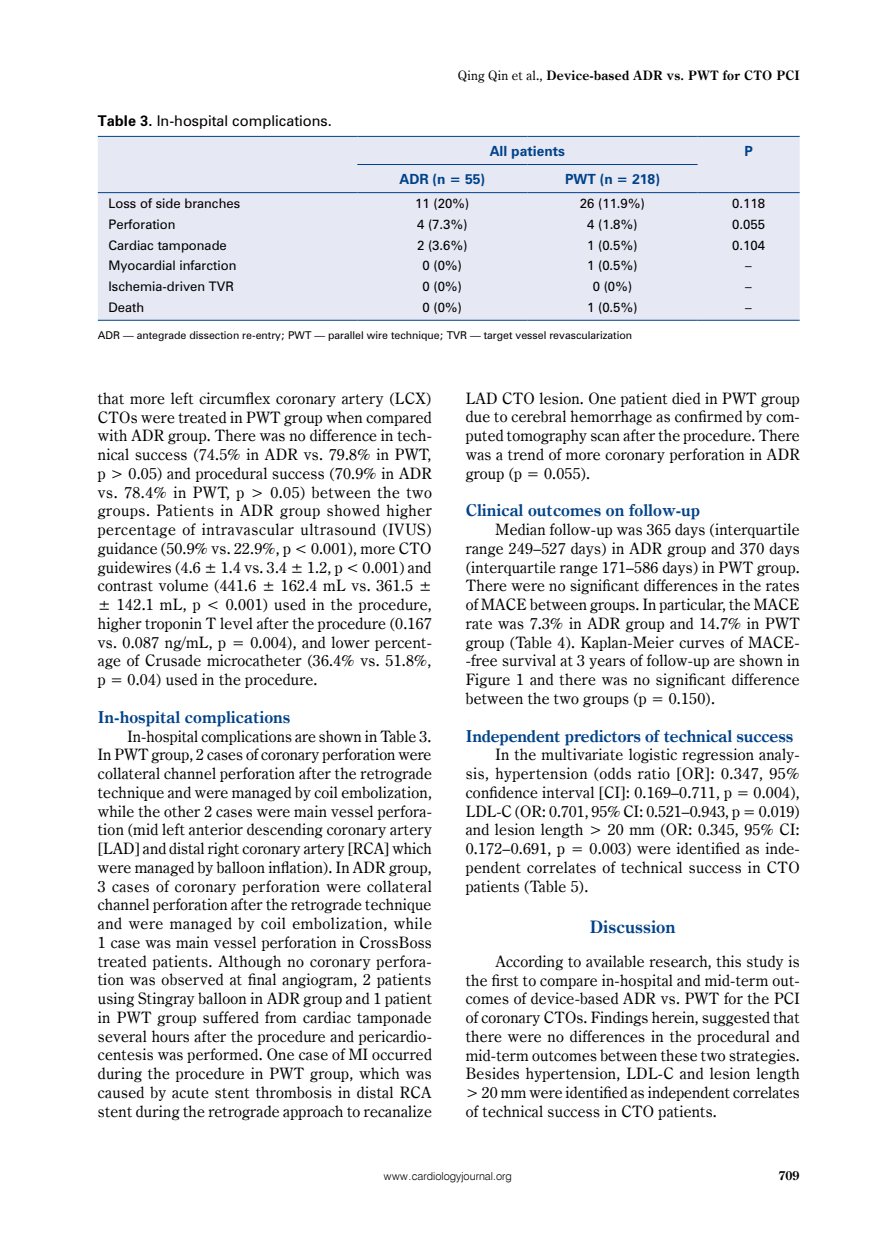
<style>
.page{position:relative;width:872px;height:1234px;background:#fff}
.page>*{position:absolute;margin:0;border:0;box-sizing:border-box;transform-origin:0 0}
.t1{font:700 17.25px "Century Oldst EU";color:#004289}
.t2{font:700 16.5px "Century Oldst EU";color:#004289}
.t3{font:15.75px/18.8px "Century Oldst EU";letter-spacing:.015em;color:#000;text-align:justify}
.t4{font:13.5px "Zurich PL";color:#000}
.t5{font:700 13.05px "Century Oldst EU";letter-spacing:.015em;color:#000}
.t6{font:700 12.75px "Zurich PL";color:#004289}
.t7{font:700 12.75px "Century Oldst EU";color:#000}
.t8{font:12px "Zurich PL";color:#000}
.t9{font:10.95px "Swis 721 Lt EU";color:#000}
.t10{font:9.75px "Zurich PL";color:#000}
.s1{font-weight:700}
.s2{font-weight:400}
</style>
<div class="page">
<div style="left:98px;top:137px;width:701px;height:183px;background:#e6e8f4"></div>
<hr style="left:98px;top:320px;width:259px;height:1px;background:#004289">
<hr style="left:357px;top:320px;width:170px;height:1px;background:#004289">
<hr style="left:527px;top:320px;width:170px;height:1px;background:#004289">
<hr style="left:697px;top:320px;width:102px;height:1px;background:#004289">
<hr style="left:357px;top:192px;width:170px;height:1px;background:#004289">
<hr style="left:527px;top:192px;width:170px;height:1px;background:#004289">
<hr style="left:357px;top:136px;width:170px;height:1px;background:#004289">
<hr style="left:527px;top:136px;width:170px;height:1px;background:#004289">
<hr style="left:357px;top:164px;width:170px;height:1px;background:#004289">
<hr style="left:527px;top:164px;width:170px;height:1px;background:#004289">
<hr style="left:98px;top:136px;width:259px;height:1px;background:#004289">
<hr style="left:98px;top:192px;width:259px;height:1px;background:#004289">
<hr style="left:697px;top:136px;width:102px;height:1px;background:#004289">
<hr style="left:697px;top:192px;width:102px;height:1px;background:#004289">
<p class="t4" style="left:98px;top:111px;width:235px"><span class="s1">Table 3.</span> In-hospital complications.</p>
<p class="t5" style="left:458px;top:68px;width:343px"><span class="s2">Qing Qin et al.,</span> Device-based ADR vs. PWT for CTO PCI</p>
<p class="t6" style="left:490px;top:142px;width:77px">All patients</p>
<p class="t6" style="left:744px;top:142px;width:10px">P</p>
<p class="t6" style="left:399px;top:170px;width:87px">ADR (n = 55)</p>
<p class="t6" style="left:565px;top:170px;width:96px">PWT (n = 218)</p>
<p class="t8" style="left:108px;top:195px;width:133px">Loss of side branches</p>
<p class="t8" style="left:415px;top:195px;width:56px">11 (20%)</p>
<p class="t8" style="left:580px;top:195px;width:67px">26 (11.9%)</p>
<p class="t8" style="left:732px;top:195px;width:34px">0.118</p>
<p class="t8" style="left:108px;top:216px;width:69px">Perforation</p>
<p class="t8" style="left:417px;top:216px;width:52px">4 (7.3%)</p>
<p class="t8" style="left:587px;top:216px;width:52px">4 (1.8%)</p>
<p class="t8" style="left:732px;top:216px;width:34px">0.055</p>
<p class="t8" style="left:108px;top:237px;width:120px">Cardiac tamponade</p>
<p class="t8" style="left:417px;top:237px;width:52px">2 (3.6%)</p>
<p class="t8" style="left:587px;top:237px;width:52px">1 (0.5%)</p>
<p class="t8" style="left:732px;top:237px;width:34px">0.104</p>
<p class="t8" style="left:108px;top:257px;width:129px">Myocardial infarction</p>
<p class="t8" style="left:422px;top:257px;width:41px">0 (0%)</p>
<p class="t8" style="left:587px;top:257px;width:52px">1 (0.5%)</p>
<p class="t8" style="left:745px;top:257px;width:8px">–</p>
<p class="t8" style="left:108px;top:278px;width:127px">Ischemia-driven TVR</p>
<p class="t8" style="left:422px;top:278px;width:41px">0 (0%)</p>
<p class="t8" style="left:592px;top:278px;width:41px">0 (0%)</p>
<p class="t8" style="left:745px;top:278px;width:8px">–</p>
<p class="t8" style="left:108px;top:299px;width:37px">Death</p>
<p class="t8" style="left:422px;top:299px;width:41px">0 (0%)</p>
<p class="t8" style="left:587px;top:299px;width:52px">1 (0.5%)</p>
<p class="t8" style="left:745px;top:299px;width:8px">–</p>
<p class="t10" style="left:98px;top:329px;width:536px">ADR — antegrade dissection re-entry; PWT — parallel wire technique; TVR — target vessel revascularization</p>
<p class="t3" style="left:98px;top:389px;width:336px">that more left circumflex coronary artery (LCX)<br>CTOs were treated in PWT group when compared with ADR group. There was no difference in tech&shy;nical success (74.5% in ADR vs. 79.8% in PWT, p &gt; 0.05) and procedural success (70.9% in ADR vs. 78.4% in PWT, p &gt; 0.05) between the two groups. Patients in ADR group showed higher percentage of intravascular ultrasound (IVUS) guidance (50.9% vs. 22.9%, p &lt; 0.001), more CTO guidewires (4.6 ± 1.4 vs. 3.4 ± 1.2, p &lt; 0.001) and contrast volume (441.6 ± 162.4 mL vs. 361.5 ± ± 142.1 mL, p &lt; 0.001) used in the procedure, higher troponin T level after the procedure (0.167 vs. 0.087 ng/mL, p = 0.004), and lower percent&shy;age of Crusade microcatheter (36.4% vs. 51.8%, p = 0.04) used in the procedure.</p>
<p class="t2" style="left:98px;top:706px;width:194px">In-hospital complications</p>
<p class="t3" style="left:98px;top:726px;width:336px;text-indent:30px">In-hospital complications are shown in Table 3.<br>In PWT group, 2 cases of coronary perforation were collateral channel perforation after the retrograde technique and were managed by coil embolization, while the other 2 cases were main vessel perfora&shy;tion (mid left anterior descending coronary artery [LAD] and distal right coronary artery [RCA] which were managed by balloon inflation). In ADR group, 3 cases of coronary perforation were collateral channel perforation after the retrograde technique and were managed by coil embolization, while 1 case was main vessel perforation in CrossBoss treated patients. Although no coronary perfora&shy;tion was observed at final angiogram, 2 patients using Stingray balloon in ADR group and 1 patient in PWT group suffered from cardiac tamponade several hours after the procedure and pericardio&shy;centesis was performed. One case of MI occurred during the procedure in PWT group, which was caused by acute stent thrombosis in distal RCA stent during the retrograde approach to recanalize</p>
<p class="t3" style="left:466px;top:389px;width:335px">LAD CTO lesion. One patient died in PWT group due to cerebral hemorrhage as confirmed by com&shy;puted tomography scan after the procedure. There was a trend of more coronary perforation in ADR group (p = 0.055).</p>
<p class="t2" style="left:466px;top:500px;width:236px">Clinical outcomes on follow-up</p>
<p class="t3" style="left:466px;top:520px;width:336px;text-indent:30px">Median follow-up was 365 days (interquartile range 249–527 days) in ADR group and 370 days (interquartile range 171–586 days) in PWT group.<br>There were no significant differences in the rates of MACE between groups. In particular, the MACE rate was 7.3% in ADR group and 14.7% in PWT group (Table 4). Kaplan-Meier curves of MACE--free survival at 3 years of follow-up are shown in Figure 1 and there was no significant difference between the two groups (p = 0.150).</p>
<p class="t2" style="left:466px;top:725px;width:329px">Independent predictors of technical success</p>
<p class="t3" style="left:466px;top:745px;width:335px;text-indent:30px">In the multivariate logistic regression analy&shy;sis, hypertension (odds ratio [OR]: 0.347, 95% confidence interval [CI]: 0.169–0.711, p = 0.004), LDL-C (OR: 0.701, 95% CI: 0.521–0.943, p = 0.019) and lesion length &gt; 20 mm (OR: 0.345, 95% CI:<br>0.172–0.691, p = 0.003) were identified as inde&shy;pendent correlates of technical success in CTO patients (Table 5).</p>
<p class="t1" style="left:590px;top:916px;width:87px">Discussion</p>
<p class="t3" style="left:466px;top:951px;width:335px;text-indent:30px">According to available research, this study is the first to compare in-hospital and mid-term out&shy;comes of device-based ADR vs. PWT for the PCI of coronary CTOs. Findings herein, suggested that there were no differences in the procedural and mid-term outcomes between these two strategies.<br>Besides hypertension, LDL-C and lesion length &gt; 20 mm were identified as independent correlates of technical success in CTO patients.</p>
<p class="t9" style="left:384px;top:1169px;width:129px">www.cardiologyjournal.org</p>
<p class="t7" style="left:778px;top:1167px;width:23px">709</p>
</div>
